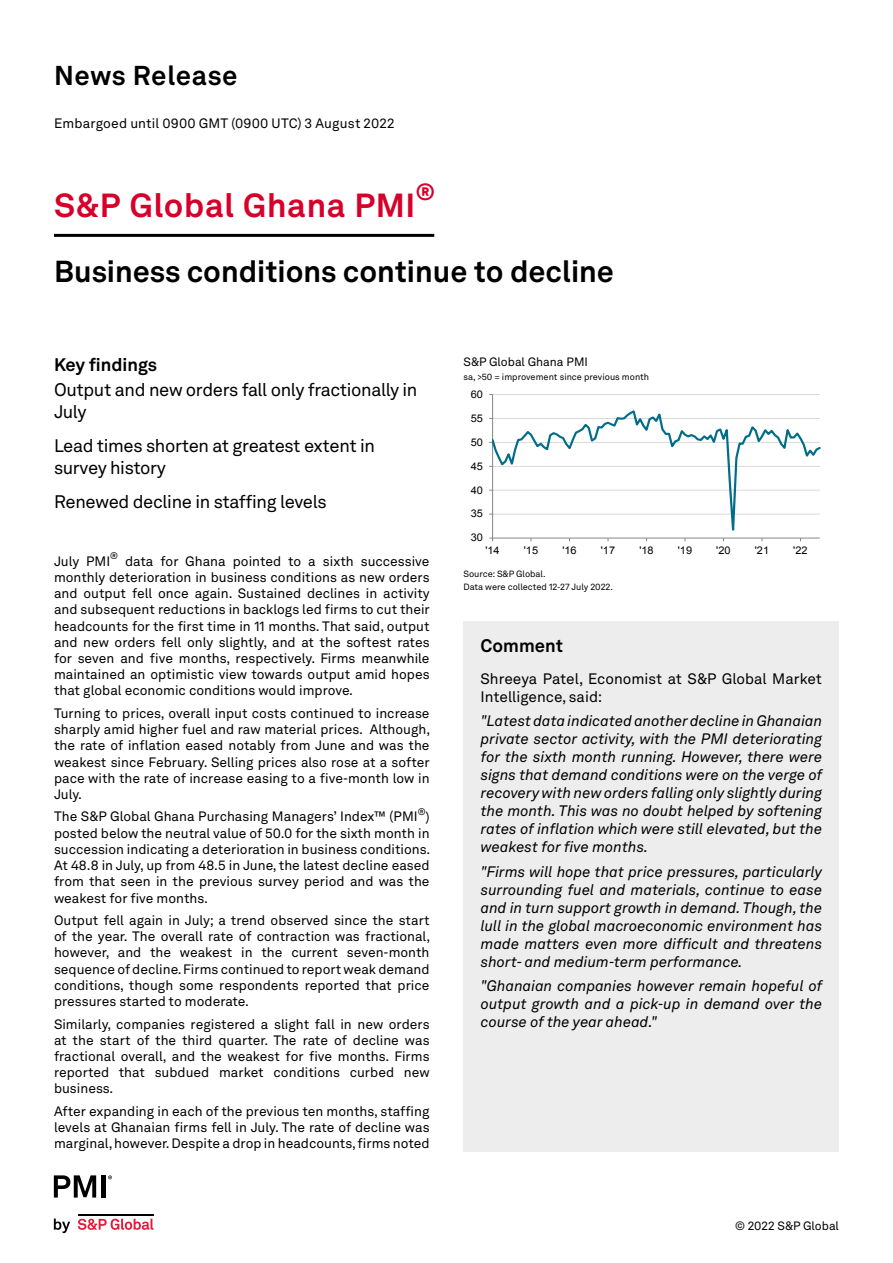
<style>
.page{position:relative;width:893px;height:1263px;background:#fff}
.page>*{position:absolute;margin:0;border:0;box-sizing:border-box;transform-origin:0 0}
.t1{font:700 33px "Akkurat LL";letter-spacing:.02em;color:#d6002a}
.t2{font:700 30px "Akkurat LL";color:#000}
.t3{font:700 27px "Akkurat LL";letter-spacing:.025em;color:#000}
.t4{font:700 23.25px "Akkurat LL";color:#d6002a}
.t5{font:18px/21.6px "Akkurat LL";letter-spacing:-.02em;color:#000}
.t6{font:700 18px "Akkurat LL";color:#000}
.t7{font:italic 15px/18px "Akkurat LL";color:#000;text-align:justify}
.t8{font:15px/18px "Akkurat LL";color:#000}
.t9{font:13.5px/16.2px "Akkurat LL";color:#000;text-align:justify}
.t10{font:12px "Akkurat LL";color:#000}
.t11{font:10.5px "Arial";color:#000;scale:1.04 1}
.t12{font:9.45px "Akkurat LL";color:#000}
.t13{font:9px "Akkurat LL";color:#000}
</style>
<div class="page">
<hr style="left:493px;top:394px;width:327px;height:1px;background:#d9d9d9">
<hr style="left:492px;top:394px;width:1px;height:144px;background:#868686">
<svg style="left:489px;top:408px;width:331px;height:133px"></svg>
<hr style="left:54px;top:234px;width:380px;height:3px;background:#000">
<div style="left:464px;top:621px;width:375px;height:51px;background:#ededed"></div>
<div style="left:463px;top:672px;width:376px;height:480px;background:#ededed"></div>
<svg style="left:54px;top:1218px;width:16px;height:15px"></svg>
<svg style="left:78px;top:1218px;width:75px;height:12px"></svg>
<hr style="left:78px;top:1213px;width:75px;height:2px;background:#000">
<svg style="left:54px;top:1175px;width:42px;height:22px"></svg>
<div style="left:101px;top:1175px;width:5px;height:22px;background:#000"></div>
<svg style="left:108px;top:1175px;width:4px;height:4px"></svg>
<h3 class="t3" style="left:54px;top:55px;width:185px">News Release</h3>
<p class="t9" style="left:54px;top:114px;width:342px">Embargoed until 0900 GMT (0900 UTC) 3 August 2022</p>
<h3 class="t4" style="left:416px;top:174px;width:21px">®</h3>
<h1 class="t1" style="left:54px;top:180px;width:363px">S&amp;P Global Ghana PMI</h1>
<h2 class="t2" style="left:54px;top:248px;width:561px">Business conditions continue to decline</h2>
<h3 class="t6" style="left:54px;top:351px;width:105px">Key findings</h3>
<h3 class="t5" style="left:54px;top:378px;width:365px">Output and new orders fall only fractionally in<br>July</h3>
<h3 class="t5" style="left:54px;top:434px;width:323px">Lead times shorten at greatest extent in survey history</h3>
<h3 class="t5" style="left:54px;top:490px;width:274px">Renewed decline in staffing levels</h3>
<p class="t12" style="left:110px;top:549px;width:9px">®</p>
<p class="t9" style="left:54px;top:552px;width:377px;text-indent:71px">data for Ghana pointed to a sixth successive monthly deterioration in business conditions as new orders and output fell once again. Sustained declines in activity and subsequent reductions in backlogs led firms to cut their headcounts for the first time in 11 months. That said, output and new orders fell only slightly, and at the softest rates for seven and five months, respectively. Firms meanwhile maintained an optimistic view towards output amid hopes that global economic conditions would improve.</p>
<p class="t9" style="left:54px;top:704px;width:378px">Turning to prices, overall input costs continued to increase sharply amid higher fuel and raw material prices. Although, the rate of inflation eased notably from June and was the weakest since February. Selling prices also rose at a softer pace with the rate of increase easing to a five-month low in July.</p>
<p class="t9" style="left:54px;top:808px;width:365px">The S&amp;P Global Ghana Purchasing Managers’ Index™ (PMI</p>
<p class="t12" style="left:418px;top:804px;width:9px">®</p>
<p class="t9" style="left:54px;top:552px;width:58px">July PMI</p>
<p class="t9" style="left:54px;top:808px;width:378px;text-indent:371px">) posted below the neutral value of 50.0 for the sixth month in succession indicating a deterioration in business conditions.<br>At 48.8 in July, up from 48.5 in June, the latest decline eased from that seen in the previous survey period and was the weakest for five months.</p>
<p class="t9" style="left:54px;top:912px;width:378px">Output fell again in July; a trend observed since the start of the year. The overall rate of contraction was fractional, however, and the weakest in the current seven-month sequence of decline. Firms continued to report weak demand conditions, though some respondents reported that price pressures started to moderate.</p>
<p class="t9" style="left:54px;top:1015px;width:377px">Similarly, companies registered a slight fall in new orders at the start of the third quarter. The rate of decline was fractional overall, and the weakest for five months. Firms reported that subdued market conditions curbed new business.</p>
<p class="t9" style="left:54px;top:1102px;width:377px">After expanding in each of the previous ten months, staffing levels at Ghanaian firms fell in July. The rate of decline was marginal, however. Despite a drop in headcounts, firms noted</p>
<p class="t10" style="left:463px;top:353px;width:126px">S&amp;P Global Ghana PMI</p>
<p class="t13" style="left:463px;top:370px;width:187px">sa, &gt;50 = improvement since previous month</p>
<p class="t11" style="left:471px;top:387px;width:13px">60</p>
<p class="t11" style="left:471px;top:411px;width:13px">55</p>
<p class="t11" style="left:471px;top:435px;width:13px">50</p>
<p class="t11" style="left:471px;top:459px;width:13px">45</p>
<p class="t11" style="left:471px;top:483px;width:13px">40</p>
<p class="t11" style="left:471px;top:507px;width:13px">35</p>
<p class="t11" style="left:471px;top:531px;width:13px">30</p>
<p class="t11" style="left:485px;top:543px;width:15px">'14</p>
<p class="t11" style="left:524px;top:543px;width:15px">'15</p>
<p class="t11" style="left:562px;top:543px;width:15px">'16</p>
<p class="t11" style="left:601px;top:543px;width:15px">'17</p>
<p class="t11" style="left:639px;top:543px;width:15px">'18</p>
<p class="t11" style="left:678px;top:543px;width:15px">'19</p>
<p class="t11" style="left:716px;top:543px;width:15px">'20</p>
<p class="t11" style="left:755px;top:543px;width:15px">'21</p>
<p class="t11" style="left:793px;top:543px;width:15px">'22</p>
<p class="t13" style="left:463px;top:567px;width:84px">Source: S&amp;P Global.</p>
<p class="t13" style="left:463px;top:580px;width:151px">Data were collected 12-27 July 2022.</p>
<h3 class="t6" style="left:481px;top:632px;width:84px">Comment</h3>
<p class="t8" style="left:480px;top:669px;width:343px">Shreeya Patel, Economist at S&amp;P Global Market<br>Intelligence, said:</p>
<p class="t7" style="left:480px;top:711px;width:343px">"Latest data indicated another decline in Ghanaian private sector activity, with the PMI deteriorating for the sixth month running. However, there were signs that demand conditions were on the verge of recovery with new orders falling only slightly during the month. This was no doubt helped by softening rates of inflation which were still elevated, but the weakest for five months.</p>
<p class="t7" style="left:480px;top:862px;width:343px">"Firms will hope that price pressures, particularly surrounding fuel and materials, continue to ease and in turn support growth in demand. Though, the lull in the global macroeconomic environment has made matters even more difficult and threatens short- and medium-term performance.</p>
<p class="t7" style="left:480px;top:976px;width:343px">"Ghanaian companies however remain hopeful of output growth and a pick-up in demand over the course of the year ahead."</p>
<p class="t10" style="left:735px;top:1216px;width:105px">© 2022 S&amp;P Global</p>
</div>
